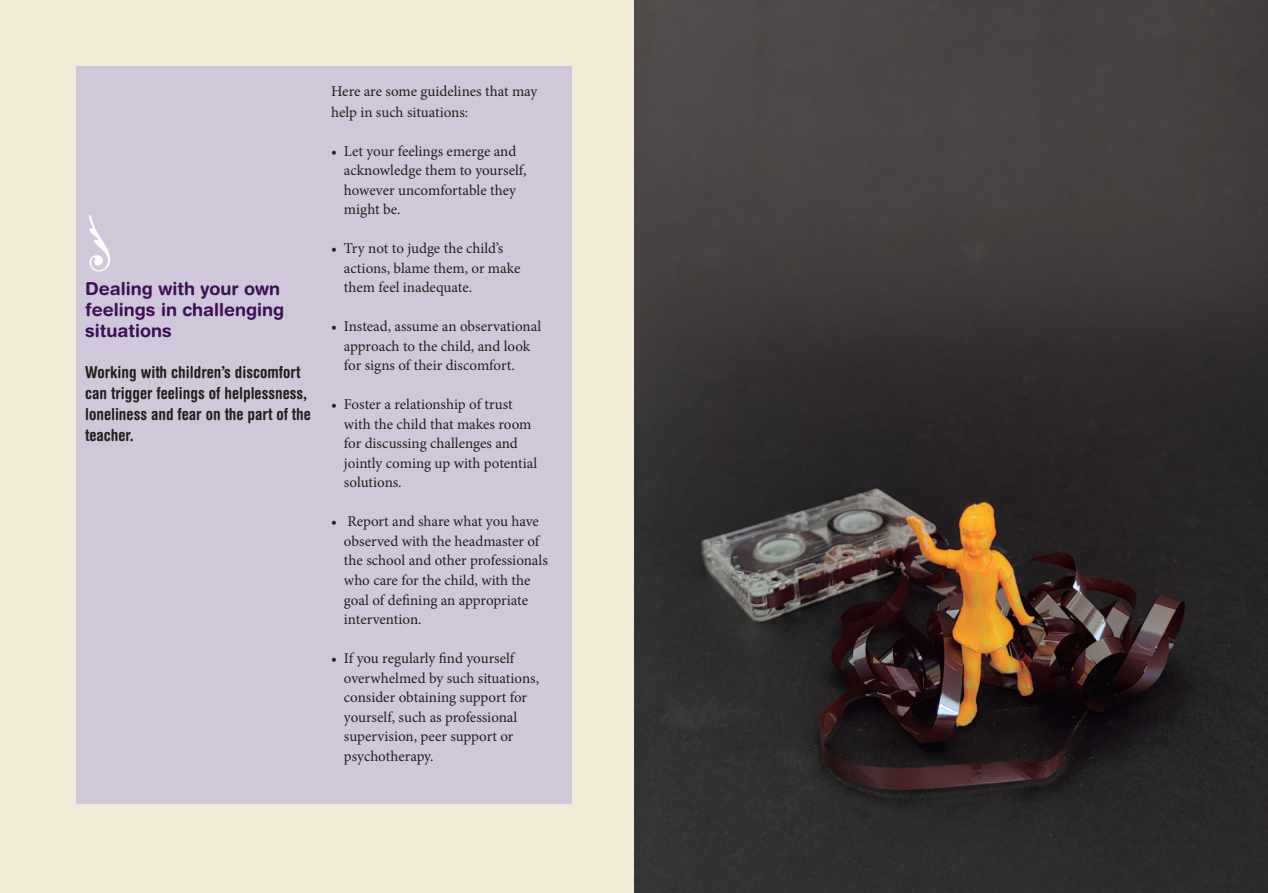
<style>
.page{position:relative;width:1268px;height:893px;background:#fff}
.page>*{position:absolute;margin:0;border:0;box-sizing:border-box;transform-origin:0 0}
.titulo_de_cuadros{font:700 18px/21px "Helvetica Rounded";color:#3f1054}
.ladillos{font:700 condensed 16.5px/21px "Helvetica Rounded";color:#231f20}
.texto_1{font:15px/19.5px "Minion Pro";letter-spacing:-.005em;color:#231f20}
</style>
<div class="page">
<div style="left:0;top:0;width:634px;height:893px;background:#f1ebd8"></div>
<div style="left:77px;top:67px;width:494px;height:737px;background:#d0c8da"></div>
<img style="left:634px;top:0;width:633px;height:893px">
<p class="titulo_de_cuadros" style="left:85px;top:278px;width:201px">Dealing with your own feelings in challenging situations</p>
<p class="ladillos" style="left:85px;top:361px;width:227px">Working with children’s discomfort can trigger feelings of helplessness, loneliness and fear on the part of the teacher.</p>
<p class="texto_1" style="left:331px;top:81px;width:208px;line-height:21px">Here are some guidelines that may help in such situations:</p>
<p class="texto_1" style="left:344px;top:141px;width:184px;text-indent:-13px">• Let your feelings emerge and acknowledge them to yourself, however uncomfortable they might be.</p>
<p class="texto_1" style="left:344px;top:239px;width:178px;text-indent:-13px">• Try not to judge the child’s actions, blame them, or make them feel inadequate.</p>
<p class="texto_1" style="left:344px;top:317px;width:199px;text-indent:-13px">• Instead, assume an observational approach to the child, and look for signs of their discomfort.</p>
<p class="texto_1" style="left:344px;top:395px;width:195px;text-indent:-13px">• Foster a relationship of trust with the child that makes room for discussing challenges and jointly coming up with potential solutions.</p>
<p class="texto_1" style="left:344px;top:512px;width:205px;text-indent:-13px">• Report and share what you have observed with the headmaster of the school and other professionals who care for the child, with the goal of defining an appropriate intervention.</p>
<p class="texto_1" style="left:344px;top:648px;width:197px;text-indent:-13px">• If you regularly find yourself overwhelmed by such situations, consider obtaining support for yourself, such as professional supervision, peer support or psychotherapy.</p>
</div>
